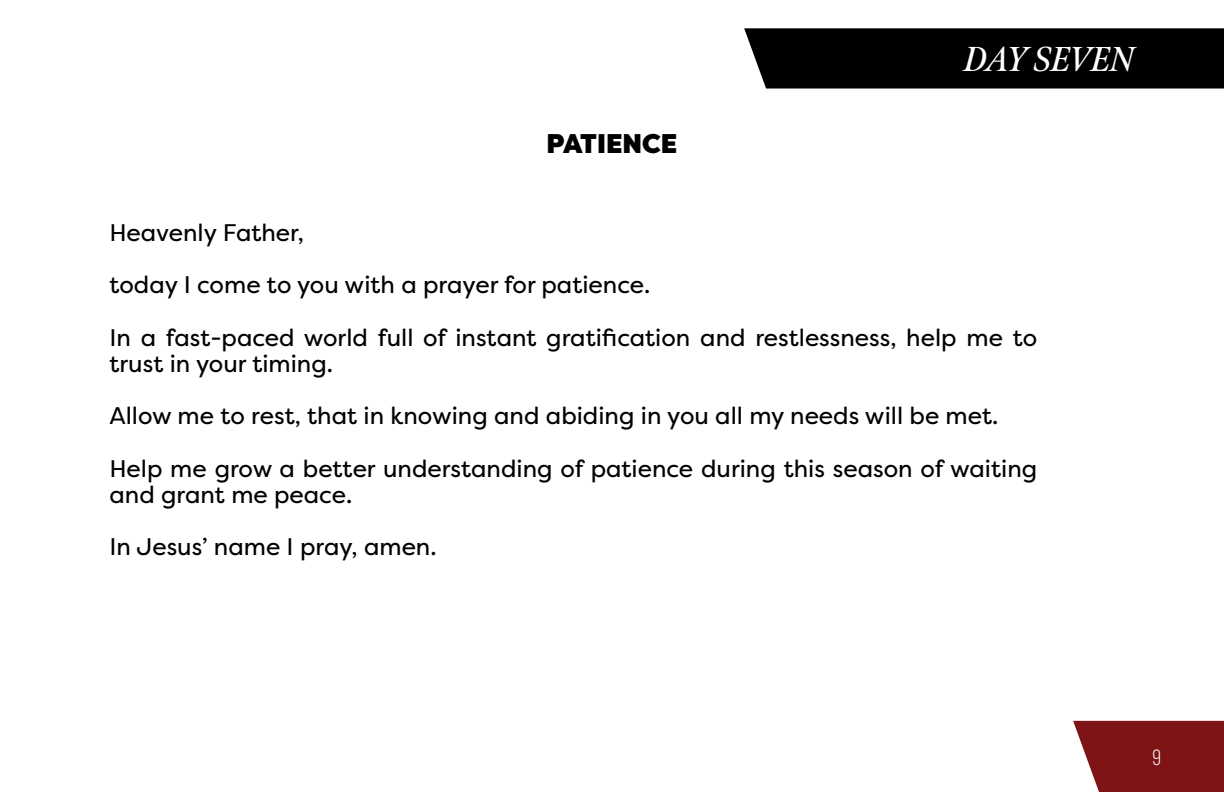
<style>
.page{position:relative;width:1224px;height:792px;background:#fff}
.page>*{position:absolute;margin:0;border:0;box-sizing:border-box;transform-origin:0 0}
.t1{font:italic 600 34.6px "Meno Display Condensed";letter-spacing:-.015em;color:#fff}
.t2{font:900 27px "Filson Pro";color:#000}
.t3{font:24px/52.4px "Filson Pro";color:#000}
.t4{font:22px "Bebas Neue";color:#fff}
</style>
<div class="page">
<div style="left:744px;top:28px;width:480px;height:61px;background:#000"></div>
<svg style="left:1073px;top:721px;width:151px;height:71px"></svg>
<p class="t2" style="left:547px;top:127px;width:132px">PATIENCE</p>
<h1 class="t1" style="left:965px;top:38px;width:171px">DAY SEVEN</h1>
<p class="t3" style="left:109px;top:206px;width:929px">Heavenly Father,<br>today I come to you with a prayer for patience.<br>In a fast-paced world full of instant gratification and restlessness, help me to</p>
<p class="t3" style="left:109px;top:337px;width:929px">trust in your timing.<br>Allow me to rest, that in knowing and abiding in you all my needs will be met.<br>Help me grow a better understanding of patience during this season of waiting</p>
<p class="t3" style="left:109px;top:468px;width:329px">and grant me peace.<br>In Jesus’ name I pray, amen.</p>
<p class="t4" style="left:1152px;top:746px;width:10px">9</p>
</div>
